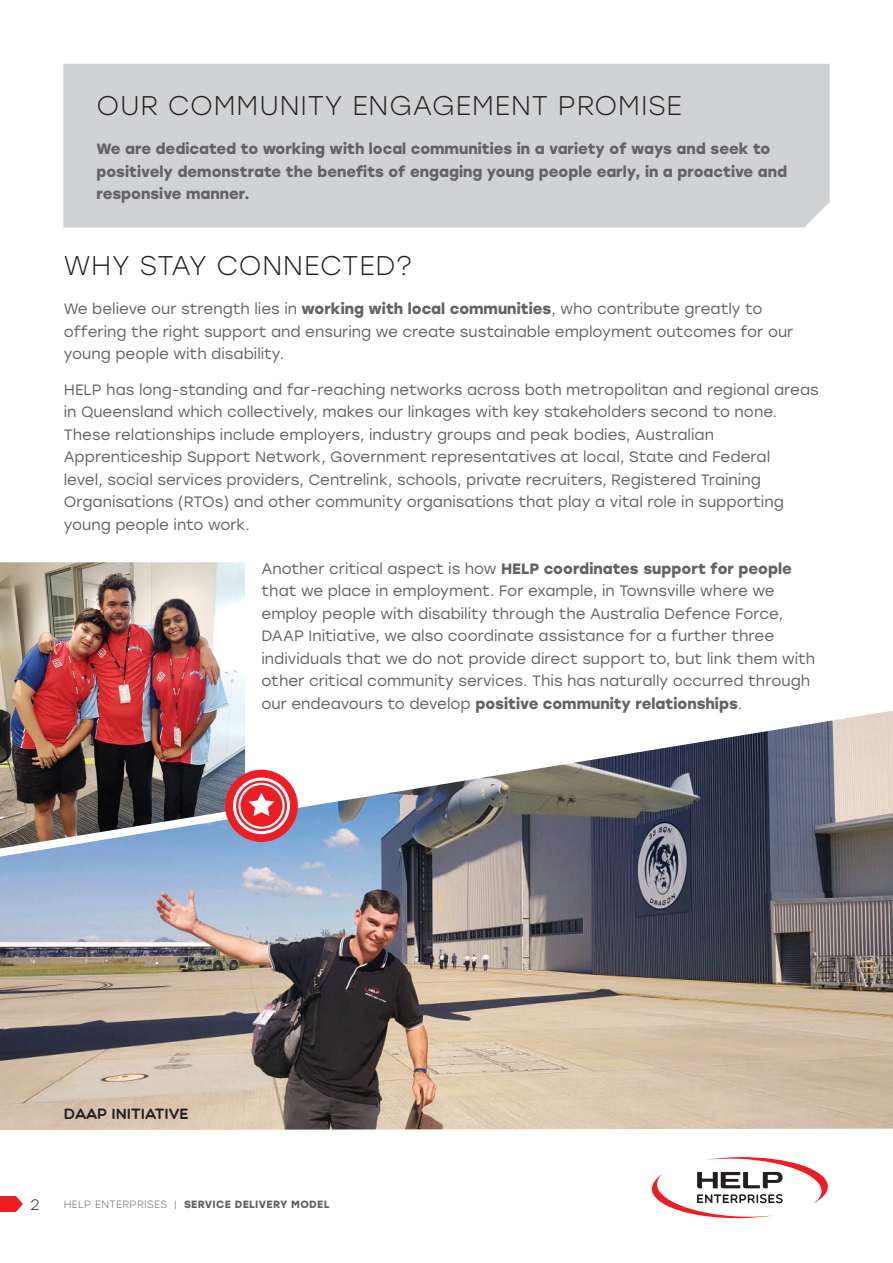
<style>
.page{position:relative;width:893px;height:1263px;background:#fff}
.page>*{position:absolute;margin:0;border:0;box-sizing:border-box;transform-origin:0 0}
.Standard_Headline_St{font:300 27px "Stolzl";letter-spacing:.03em;color:#231f20}
.Standard_Copy{font:15px/22.5px "Stolzl";color:#636366}
.Standard_Copy-2{font:700 15px/22.5px "Stolzl";color:#636366}
.Standard_Copy-3{font:15px "Multicolore";color:#231f20}
.t1{font:300 15px "Stolzl";color:#231f20}
.t2{font:700 10.5px "Stolzl";letter-spacing:.03em;color:#636366}
.s1{font-weight:700}
.s2{font-weight:300}
</style>
<div class="page">
<svg style="left:0;top:1196px;width:23px;height:16px"></svg>
<svg style="left:652px;top:1157px;width:176px;height:61px"></svg>
<img style="left:0;top:710px;width:893px;height:420px">
<div style="left:63px;top:64px;width:767px;height:164px;background:#d1d2d4"></div>
<img style="left:0;top:562px;width:245px;height:286px">
<div style="left:225px;top:770px;width:73px;height:72px;background:#ee1d23;border-radius:50%"></div>
<svg style="left:238px;top:783px;width:47px;height:46px"></svg>
<div style="left:233px;top:777px;width:57px;height:57px;border:3px solid #fff;border-radius:50%"></div>
<p class="Standard_Headline_St" style="left:96px;top:87px;width:587px">OUR COMMUNITY ENGAGEMENT PROMISE</p>
<p class="Standard_Copy-2" style="left:96px;top:137px;width:692px">We are dedicated to working with local communities in a variety of ways and seek to positively demonstrate the benefits of engaging young people early, in a proactive and responsive manner.</p>
<p class="Standard_Headline_St" style="left:64px;top:247px;width:350px">WHY STAY CONNECTED?</p>
<p class="Standard_Copy" style="left:64px;top:297px;width:731px">We believe our strength lies in <span class="s1">working with local communities</span>, who contribute greatly to offering the right support and ensuring we create sustainable employment outcomes for our young people with disability.</p>
<p class="Standard_Copy" style="left:64px;top:377px;width:757px">HELP has long-standing and far-reaching networks across both metropolitan and regional areas in Queensland which collectively, makes our linkages with key stakeholders second to none.<br>These relationships include employers, industry groups and peak bodies, Australian Apprenticeship Support Network, Government representatives at local, State and Federal<br>level, social services providers, Centrelink, schools, private recruiters, Registered Training Organisations (RTOs) and other community organisations that play a vital role in supporting young people into work.</p>
<p class="Standard_Copy" style="left:261px;top:557px;width:555px">Another critical aspect is how <span class="s1">HELP coordinates support for people </span>that we place in employment. For example, in Townsville where we employ people with disability through the Australia Defence Force, DAAP Initiative, we also coordinate assistance for a further three individuals that we do not provide direct support to, but link them with other critical community services. This has naturally occurred through our endeavours to develop <span class="s1">positive community relationships</span>.</p>
<p class="Standard_Copy-3" style="left:64px;top:1105px;width:127px">DAAP INITIATIVE</p>
<p class="t1" style="left:30px;top:1194px;width:11px">2</p>
<p class="t2" style="left:64px;top:1197px;width:267px"><span class="s2">HELP ENTERPRISES |</span> SERVICE DELIVERY MODEL</p>
</div>
